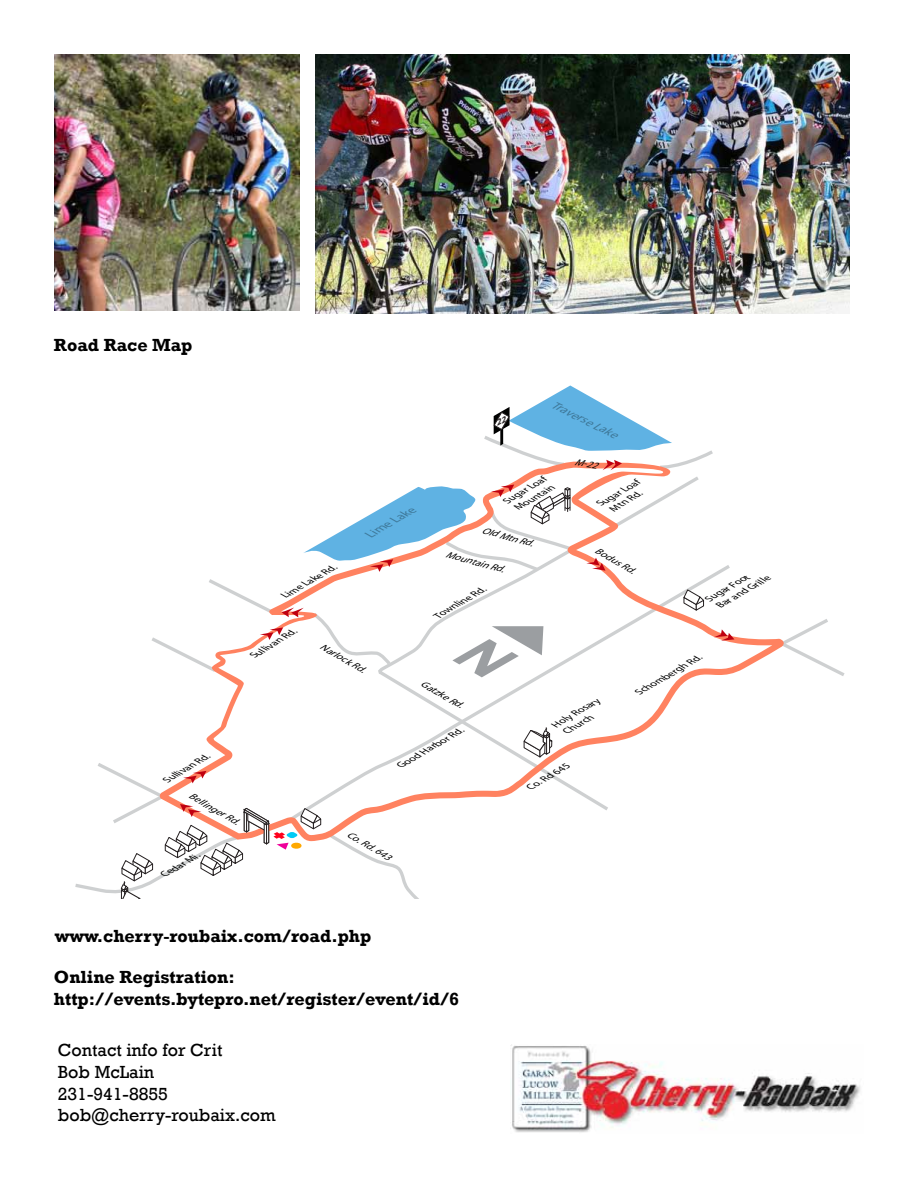
<style>
.page{position:relative;width:918px;height:1188px;background:#fff}
.page>*{position:absolute;margin:0;border:0;box-sizing:border-box;transform-origin:0 0}
.t1{font:700 18px/21.6px "Rockwell";color:#000}
.t2{font:18px/21.6px "Rockwell";color:#000}
.t3{font:italic 11.25px "Myriad Pro";color:#3e7899;scale:1.15 1}
.t4{font:italic 9.3px/11.1px "Myriad Pro";color:#000100;scale:1.15 1}
.t5{font:italic 9.15px "Myriad Pro";color:#000100;scale:1.16 1}
.t6{font:italic 9.15px/11.1px "Myriad Pro";color:#000;scale:1.16 1}
</style>
<div class="page">
<svg style="left:784px;top:619px;width:61px;height:57px"></svg>
<svg style="left:206px;top:636px;width:578px;height:174px"></svg>
<svg style="left:75px;top:760px;width:349px;height:138px"></svg>
<img style="left:54px;top:54px;width:245px;height:256px">
<img style="left:315px;top:54px;width:535px;height:260px">
<img style="left:511px;top:1044px;width:350px;height:89px">
<svg style="left:151px;top:386px;width:583px;height:291px"></svg>
<h1 class="t1" style="left:54px;top:335px;width:140px">Road Race Map</h1>
<p class="t4" style="left:163px;top:776px;width:46px;rotate:-32deg">Sullivan Rd.</p>
<p class="t5" style="left:193px;top:790px;width:50px;rotate:30deg">Bellinger Rd.</p>
<p class="t4" style="left:161px;top:870px;width:38px;rotate:-30deg">Cedar Mi.</p>
<p class="t4" style="left:281px;top:591px;width:54px;rotate:-30deg">Lime Lake Rd.</p>
<p class="t3" style="left:366px;top:529px;width:48px;rotate:-30deg">Lime Lake</p>
<p class="t3" style="left:555px;top:397px;width:64px;rotate:26deg">Traverse Lake</p>
<p class="t5" style="left:575px;top:457px;width:21px;rotate:7deg">M-22</p>
<p class="t6" style="left:509px;top:493px;width:39px;text-indent:-6px;rotate:-30deg">Sugar Loaf<br>Mountain</p>
<p class="t6" style="left:597px;top:499px;width:42px;text-align:center;rotate:-30deg">Sugar Loaf<br>Mtn Rd.</p>
<p class="t5" style="left:483px;top:524px;width:47px;rotate:15deg">Old Mtn Rd.</p>
<p class="t5" style="left:448px;top:549px;width:53px;rotate:15deg">Mountain Rd.</p>
<p class="t4" style="left:434px;top:611px;width:51px;rotate:-30deg">Townline Rd.</p>
<p class="t5" style="left:599px;top:544px;width:39px;rotate:30deg">Bodus Rd.</p>
<p class="t4" style="left:711px;top:591px;width:53px;text-indent:-6px;rotate:-30deg">Sugar Foot<br>Bar and Grille</p>
<p class="t4" style="left:250px;top:651px;width:46px;rotate:-32deg">Sullivan Rd.</p>
<p class="t5" style="left:324px;top:641px;width:45px;rotate:30deg">Narlock Rd.</p>
<p class="t5" style="left:424px;top:678px;width:42px;rotate:30deg">Gatzke Rd.</p>
<p class="t4" style="left:397px;top:760px;width:66px;rotate:-30deg">Good Harbor Rd.</p>
<p class="t5" style="left:350px;top:829px;width:44px;rotate:30deg">Co. Rd. 643</p>
<p class="t4" style="left:558px;top:717px;width:41px;text-indent:-6px;rotate:-30deg">Holy Rosary<br>Church</p>
<p class="t4" style="left:527px;top:782px;width:42px;rotate:-30deg">Co. Rd 645</p>
<p class="t4" style="left:635px;top:687px;width:65px;rotate:-30deg">Schombergh Rd.</p>
<h1 class="t1" style="left:55px;top:926px;width:318px">www.cherry-roubaix.com/road.php</h1>
<h1 class="t1" style="left:54px;top:966px;width:407px">Online Registration: http://events.bytepro.net/register/event/id/6</h1>
<h1 class="t2" style="left:58px;top:1040px;width:219px">Contact info for Crit<br>Bob McLain<br>231-941-8855 bob@cherry-roubaix.com</h1>
</div>
